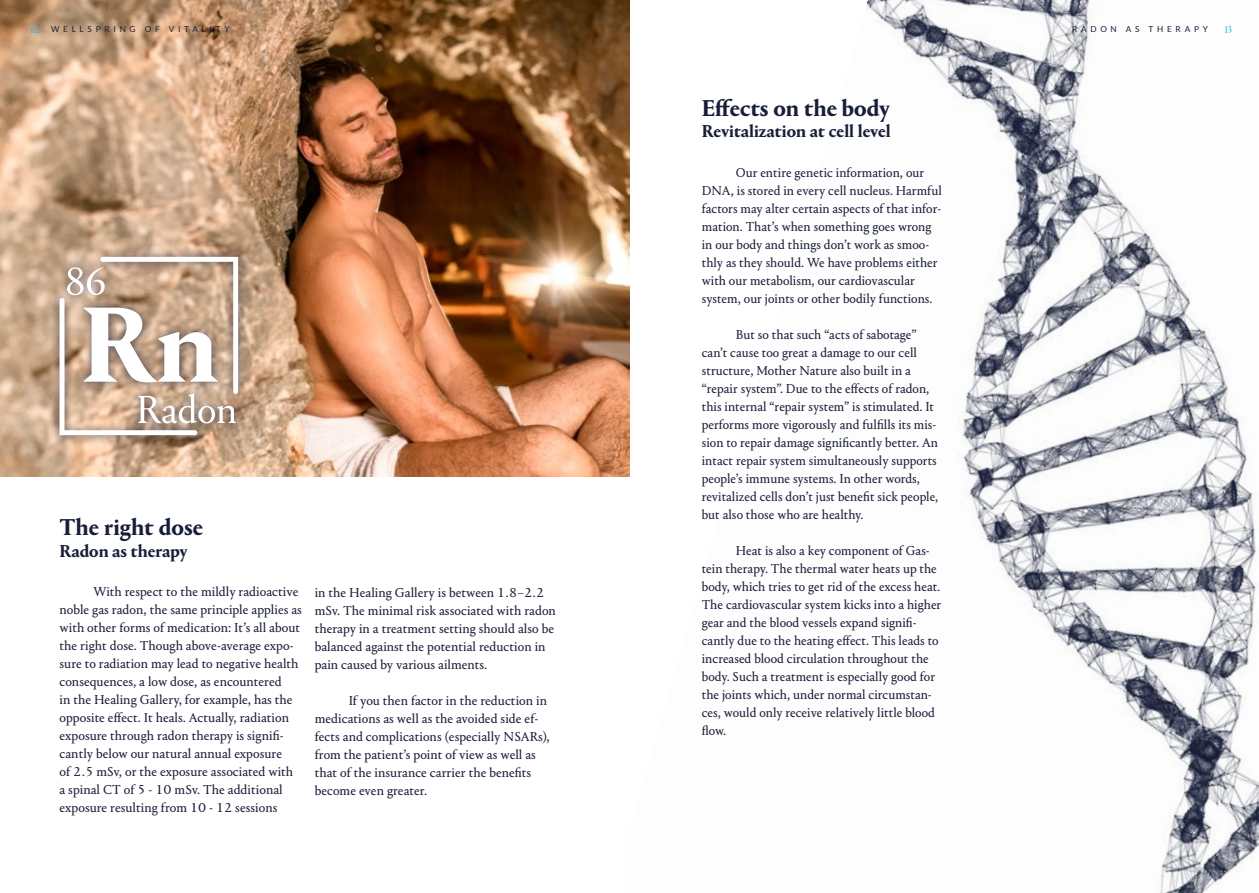
<style>
.page{position:relative;width:1259px;height:893px;background:#fff}
.page>*{position:absolute;margin:0;border:0;box-sizing:border-box;transform-origin:0 0}
.Überschrift_FT{font:700 24px "Portrait";color:#181e38}
.Überschrift_FT-2{font:700 18px "Portrait";color:#181e38}
.t1{font:13.5px/18px "Portrait Text";color:#181e38}
.t2{font:10.5px "Portrait";color:#29bdef}
.t3{font:8.25px "Lato";letter-spacing:.45em;color:#181e38}
.s1{font-family:"Portrait";font-size:10.5px;color:#29bdef}
</style>
<div class="page">
<img style="left:866px;top:0;width:393px;height:893px">
<img style="left:0;top:0;width:629px;height:477px">
<div style="left:50px;top:247px;width:198px;height:198px;background:#181e38;opacity:.75"></div>
<svg style="left:60px;top:257px;width:178px;height:178px"></svg>
<p class="t3" style="left:31px;top:25px;width:200px"><span class="s1">12</span> WELLSPRING OF VITALITY</p>
<p class="t3" style="left:1072px;top:25px;width:137px">RADON AS THERAPY</p>
<p class="t2" style="left:1224px;top:23px;width:9px">13</p>
<p class="Überschrift_FT" style="left:60px;top:511px;width:145px">The right dose</p>
<p class="Überschrift_FT-2" style="left:60px;top:538px;width:130px">Radon as therapy</p>
<p class="t1" style="left:60px;top:582px;width:244px;text-indent:34px">With respect to the mildly radioactive noble gas radon, the same principle applies as with other forms of medication: It’s all about the right dose. Though above-average expo&shy;sure to radiation may lead to negative health consequences, a low dose, as encountered<br>in the Healing Gallery, for example, has the opposite effect. It heals. Actually, radiation exposure through radon therapy is signifi&shy;cantly below our natural annual exposure<br>of 2.5 mSv, or the exposure associated with a spinal CT of 5 - 10 mSv. The additional exposure resulting from 10 - 12 sessions</p>
<p class="t1" style="left:315px;top:583px;width:243px">in the Healing Gallery is between 1.8–2.2 mSv. The minimal risk associated with radon therapy in a treatment setting should also be balanced against the potential reduction in pain caused by various ailments.</p>
<p class="t1" style="left:315px;top:691px;width:236px;text-indent:34px">If you then factor in the reduction in medications as well as the avoided side ef&shy;fects and complications (especially NSARs), from the patient’s point of view as well as that of the insurance carrier the benefits become even greater.</p>
<p class="Überschrift_FT" style="left:702px;top:91px;width:190px">Effects on the body</p>
<p class="Überschrift_FT-2" style="left:702px;top:119px;width:190px">Revitalization at cell level</p>
<p class="t1" style="left:702px;top:163px;width:241px;text-indent:34px">Our entire genetic information, our DNA, is stored in every cell nucleus. Harmful factors may alter certain aspects of that infor&shy;mation. That’s when something goes wrong in our body and things don’t work as smoo&shy;thly as they should. We have problems either with our metabolism, our cardiovascular system, our joints or other bodily functions.</p>
<p class="t1" style="left:702px;top:325px;width:238px;text-indent:34px">But so that such “acts of sabotage” can’t cause too great a damage to our cell structure, Mother Nature also built in a “repair system”. Due to the effects of radon, this internal “repair system” is stimulated. It performs more vigorously and fulfills its mis&shy;sion to repair damage significantly better. An intact repair system simultaneously supports people’s immune systems. In other words, revitalized cells don’t just benefit sick people, but also those who are healthy.</p>
<p class="t1" style="left:702px;top:541px;width:241px;text-indent:34px">Heat is also a key component of Gas&shy;tein therapy. The thermal water heats up the body, which tries to get rid of the excess heat.<br>The cardiovascular system kicks into a higher gear and the blood vessels expand signifi&shy;cantly due to the heating effect. This leads to increased blood circulation throughout the body. Such a treatment is especially good for the joints which, under normal circumstan&shy;ces, would only receive relatively little blood flow.</p>
</div>
